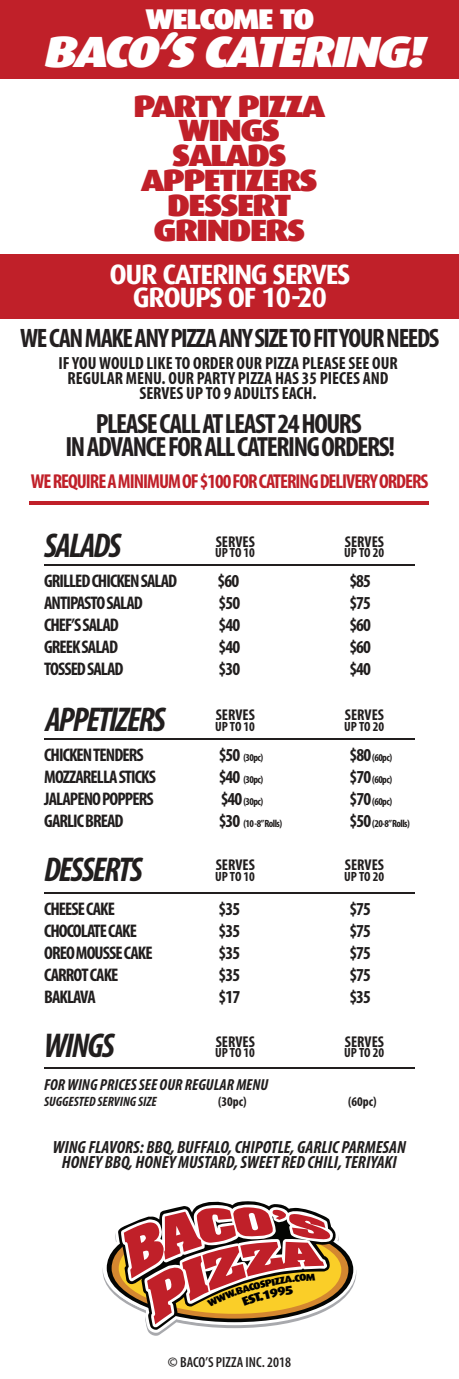
<style>
.page{position:relative;width:459px;height:1379px;background:#fff}
.page>*{position:absolute;margin:0;border:0;box-sizing:border-box;transform-origin:0 0}
.t1{font:italic 900 43.72px "Dax Wide";color:#fff}
.t2{font:italic 700 condensed 34.5px "Myriad Pro";letter-spacing:-.05em;color:#211e1e}
.t3{font:900 30.75px/24.8px "Dax Wide";letter-spacing:-.05em;color:#c02029;text-align:center}
.t4{font:900 28.58px "Dax Wide";letter-spacing:-.055em;color:#fff}
.t5{font:700 condensed 27.9px/22.5px "Myriad Pro";letter-spacing:-.05em;color:#231f20;text-align:center}
.t6{font:700 27.9px/22.5px "Dax";letter-spacing:-.05em;color:#fff;text-align:center}
.t7{font:700 condensed 26.78px "Myriad Pro";letter-spacing:-.05em;color:#231f20}
.t8{font:700 condensed 20.17px "Myriad Pro";letter-spacing:-.05em;color:#c02029}
.t9{font:700 condensed 18.3px "Myriad Pro";letter-spacing:-.05em;color:#211e1e}
.t10{font:italic 700 condensed 17.7px/15.1px "Myriad Pro";color:#211e1e;text-align:center}
.t11{font:700 condensed 17.62px/15.1px "Myriad Pro";color:#211e1e;text-align:center}
.t12{font:italic 700 condensed 16.05px "Myriad Pro";color:#211e1e}
.t13{font:700 condensed 15.67px "Myriad Pro";color:#211e1e}
.t14{font:600 condensed 14.62px "Myriad Pro";color:#211e1e}
.t15{font:italic 700 condensed 13.5px "Myriad Pro";color:#211e1e}
.t16{font:700 condensed 13.42px "Myriad Pro";color:#211e1e}
.t17{font:700 condensed 10.5px "Myriad Pro";letter-spacing:-.05em;color:#211e1e}
.s1{font-size:18.3px}
</style>
<div class="page">
<div style="left:0;top:0;width:459px;height:78px;background:#c02029"></div>
<svg style="left:107px;top:1252px;width:246px;height:42px"></svg>
<svg style="left:147px;top:1201px;width:117px;height:129px"></svg>
<div style="left:0;top:254px;width:459px;height:65px;background:#c02029"></div>
<hr style="left:30px;top:501px;width:399px;height:4px;background:#c02029">
<hr style="left:44px;top:563px;width:371px;height:2px;background:#211e1e">
<hr style="left:44px;top:738px;width:371px;height:2px;background:#211e1e">
<hr style="left:44px;top:892px;width:371px;height:2px;background:#211e1e">
<hr style="left:44px;top:1067px;width:371px;height:2px;background:#211e1e">
<svg style="left:112px;top:1204px;width:236px;height:124px"></svg>
<h3 class="t4" style="left:145px;top:2px;width:171px">WELCOME TO</h3>
<h1 class="t1" style="left:43px;top:27px;width:394px">BACO’SCATERING!</h1>
<h3 class="t3" style="left:134px;top:94px;width:193px">PARTY PIZZA<br>WINGS<br>SALADS<br>APPETIZERS<br>DESSERT<br>GRINDERS</h3>
<h3 class="t6" style="left:110px;top:264px;width:243px">OUR CATERING SERVES<br>GROUPS OF 10-20</h3>
<h3 class="t7" style="left:20px;top:321px;width:421px">WE CAN MAKE ANY PIZZA ANY SIZE TO FIT YOUR NEEDS</h3>
<p class="t11" style="left:58px;top:355px;width:341px">IF YOU WOULD LIKE TO ORDER OUR PIZZA PLEASE SEE OUR<br>REGULAR MENU. OUR PARTY PIZZA HAS 35 PIECES AND<br>SERVES UP TO 9 ADULTS EACH.</p>
<h3 class="t5" style="left:65px;top:412px;width:331px">PLEASE CALL AT LEAST 24 HOURS<br>IN ADVANCE FOR ALL CATERING ORDERS!</h3>
<p class="t8" style="left:31px;top:469px;width:399px">WE REQUIRE A MINIMUM OF $100 FOR CATERING DELIVERY ORDERS</p>
<h2 class="t2" style="left:44px;top:524px;width:79px">SALADS</h2>
<p class="t9" style="left:44px;top:570px;width:135px">GRILLED CHICKEN SALAD</p>
<p class="t9" style="left:218px;top:570px;width:23px">$60</p>
<p class="t9" style="left:349px;top:570px;width:23px">$85</p>
<p class="t9" style="left:44px;top:592px;width:100px">ANTIPASTO SALAD</p>
<p class="t9" style="left:219px;top:592px;width:23px">$50</p>
<p class="t9" style="left:349px;top:592px;width:23px">$75</p>
<p class="t9" style="left:44px;top:614px;width:76px">CHEF’S SALAD</p>
<p class="t9" style="left:219px;top:614px;width:23px">$40</p>
<p class="t9" style="left:349px;top:614px;width:23px">$60</p>
<p class="t9" style="left:44px;top:635px;width:75px">GREEK SALAD</p>
<p class="t9" style="left:219px;top:635px;width:23px">$40</p>
<p class="t9" style="left:349px;top:635px;width:23px">$60</p>
<p class="t9" style="left:44px;top:657px;width:81px">TOSSED SALAD</p>
<p class="t9" style="left:219px;top:657px;width:23px">$30</p>
<p class="t9" style="left:349px;top:657px;width:23px">$40</p>
<p class="t13" style="left:216px;top:531px;width:41px">SERVES</p>
<p class="t13" style="left:345px;top:531px;width:41px">SERVES</p>
<p class="t16" style="left:215px;top:544px;width:41px">UP TO 10</p>
<p class="t16" style="left:344px;top:544px;width:41px">UP TO 20</p>
<h2 class="t2" style="left:45px;top:698px;width:122px">APPETIZERS</h2>
<p class="t9" style="left:44px;top:744px;width:101px">CHICKEN TENDERS</p>
<p class="t17" style="left:219px;top:751px;width:46px"><span class="s1">$50</span> (30pc)</p>
<p class="t17" style="left:350px;top:751px;width:44px"><span class="s1">$80</span> (60pc)</p>
<p class="t9" style="left:44px;top:766px;width:113px">MOZZARELLA STICKS</p>
<p class="t17" style="left:219px;top:773px;width:46px"><span class="s1">$40</span> (30pc)</p>
<p class="t17" style="left:350px;top:773px;width:44px"><span class="s1">$70</span> (60pc)</p>
<p class="t9" style="left:44px;top:788px;width:111px">JALAPENO POPPERS</p>
<p class="t17" style="left:221px;top:795px;width:44px"><span class="s1">$40</span> (30pc)</p>
<p class="t17" style="left:350px;top:795px;width:44px"><span class="s1">$70</span> (60pc)</p>
<p class="t9" style="left:44px;top:810px;width:81px">GARLIC BREAD</p>
<p class="t17" style="left:219px;top:817px;width:65px"><span class="s1">$30</span> (10 -8” Rolls)</p>
<p class="t17" style="left:350px;top:817px;width:62px"><span class="s1">$50</span> (20-8” Rolls)</p>
<p class="t13" style="left:216px;top:704px;width:41px">SERVES</p>
<p class="t13" style="left:345px;top:704px;width:41px">SERVES</p>
<p class="t16" style="left:215px;top:718px;width:41px">UP TO 10</p>
<p class="t16" style="left:344px;top:718px;width:41px">UP TO 20</p>
<h2 class="t2" style="left:44px;top:848px;width:100px">DESSERTS</h2>
<p class="t9" style="left:44px;top:897px;width:72px">CHEESE CAKE</p>
<p class="t9" style="left:219px;top:897px;width:23px">$35</p>
<p class="t9" style="left:349px;top:897px;width:23px">$75</p>
<p class="t9" style="left:44px;top:919px;width:94px">CHOCOLATE CAKE</p>
<p class="t9" style="left:219px;top:919px;width:23px">$35</p>
<p class="t9" style="left:349px;top:919px;width:23px">$75</p>
<p class="t9" style="left:44px;top:941px;width:110px">OREO MOUSSE CAKE</p>
<p class="t9" style="left:219px;top:941px;width:23px">$35</p>
<p class="t9" style="left:349px;top:941px;width:23px">$75</p>
<p class="t9" style="left:44px;top:963px;width:76px">CARROT CAKE</p>
<p class="t9" style="left:219px;top:963px;width:23px">$35</p>
<p class="t9" style="left:349px;top:963px;width:23px">$75</p>
<p class="t9" style="left:44px;top:985px;width:53px">BAKLAVA</p>
<p class="t9" style="left:219px;top:985px;width:23px">$17</p>
<p class="t9" style="left:349px;top:985px;width:23px">$35</p>
<p class="t13" style="left:216px;top:855px;width:41px">SERVES</p>
<p class="t13" style="left:345px;top:855px;width:41px">SERVES</p>
<p class="t16" style="left:215px;top:868px;width:41px">UP TO 10</p>
<p class="t16" style="left:344px;top:868px;width:41px">UP TO 20</p>
<h2 class="t2" style="left:44px;top:1024px;width:72px">WINGS</h2>
<p class="t13" style="left:345px;top:1031px;width:41px">SERVES</p>
<p class="t15" style="left:44px;top:1093px;width:114px">SUGGESTED SERVING SIZE</p>
<p class="t16" style="left:218px;top:1093px;width:30px">(30pc)</p>
<p class="t16" style="left:348px;top:1093px;width:30px">(60pc)</p>
<p class="t13" style="left:216px;top:1031px;width:41px">SERVES</p>
<p class="t16" style="left:215px;top:1044px;width:41px">UP TO 10</p>
<p class="t16" style="left:344px;top:1044px;width:41px">UP TO 20</p>
<p class="t12" style="left:44px;top:1074px;width:226px">FOR WING PRICES SEE OUR REGULAR MENU</p>
<p class="t10" style="left:53px;top:1139px;width:355px">WING FLAVORS: BBQ, BUFFALO, CHIPOTLE, GARLIC PARMESAN<br>HONEY BBQ, HONEY MUSTARD, SWEET RED CHILI, TERIYAKI</p>
<p class="t14" style="left:168px;top:1354px;width:125px">© BACO’S PIZZA INC. 2018</p>
</div>
